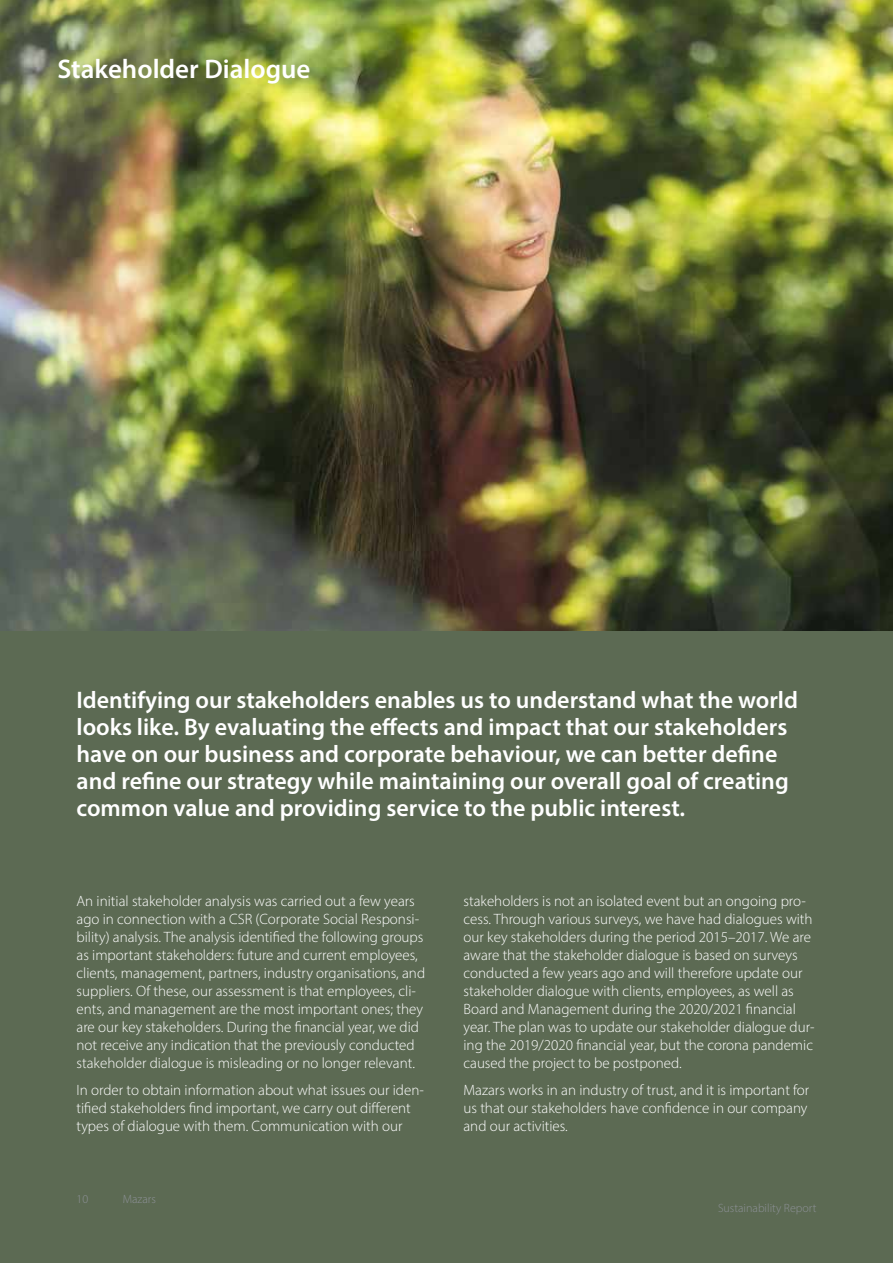
<style>
.page{position:relative;width:893px;height:1263px;background:#fff}
.page>*{position:absolute;margin:0;border:0;box-sizing:border-box;transform-origin:0 0}
.t1{font:600 27px "Myriad Pro";color:#fff}
.t2{font:600 24px/27px "Myriad Pro";color:#fff}
.t3{font:300 15px/18px "Myriad Pro";color:#fff}
.t4{font:300 12px "Myriad Pro";color:#8d9197}
</style>
<div class="page">
<img style="left:0;top:0;width:893px;height:631px">
<div style="left:0;top:631px;width:893px;height:632px;background:#5c6a53"></div>
<h1 class="t1" style="left:57px;top:52px;width:255px">Stakeholder Dialogue</h1>
<p class="t2" style="left:77px;top:686px;width:723px">Identifying our stakeholders enables us to understand what the world looks like. By evaluating the effects and impact that our stakeholders have on our business and corporate behaviour, we can better define and refine our strategy while maintaining our overall goal of creating common value and providing service to the public interest.</p>
<p class="t3" style="left:77px;top:892px;width:350px">An initial stakeholder analysis was carried out a few years ago in connection with a CSR (Corporate Social Responsi&shy;bility) analysis. The analysis identified the following groups as important stakeholders: future and current employees, clients, management, partners, industry organisations, and suppliers. Of these, our assessment is that employees, cli&shy;ents, and management are the most important ones; they are our key stakeholders. During the financial year, we did not receive any indication that the previously conducted stakeholder dialogue is misleading or no longer relevant.</p>
<p class="t3" style="left:77px;top:1081px;width:349px">In order to obtain information about what issues our iden&shy;tified stakeholders find important, we carry out different types of dialogue with them. Communication with our</p>
<p class="t4" style="left:77px;top:1192px;width:13px">10</p>
<p class="t4" style="left:123px;top:1192px;width:35px">Mazars</p>
<p class="t3" style="left:463px;top:892px;width:353px">stakeholders is not an isolated event but an ongoing pro&shy;cess. Through various surveys, we have had dialogues with our key stakeholders during the period 2015–2017. We are aware that the stakeholder dialogue is based on surveys conducted a few years ago and will therefore update our stakeholder dialogue with clients, employees, as well as Board and Management during the 2020/2021 financial year. The plan was to update our stakeholder dialogue dur&shy;ing the 2019/2020 financial year, but the corona pandemic caused the project to be postponed.</p>
<p class="t3" style="left:463px;top:1081px;width:347px">Mazars works in an industry of trust, and it is important for us that our stakeholders have confidence in our company and our activities.</p>
<p class="t4" style="left:718px;top:1201px;width:100px">Sustainability Report</p>
</div>
